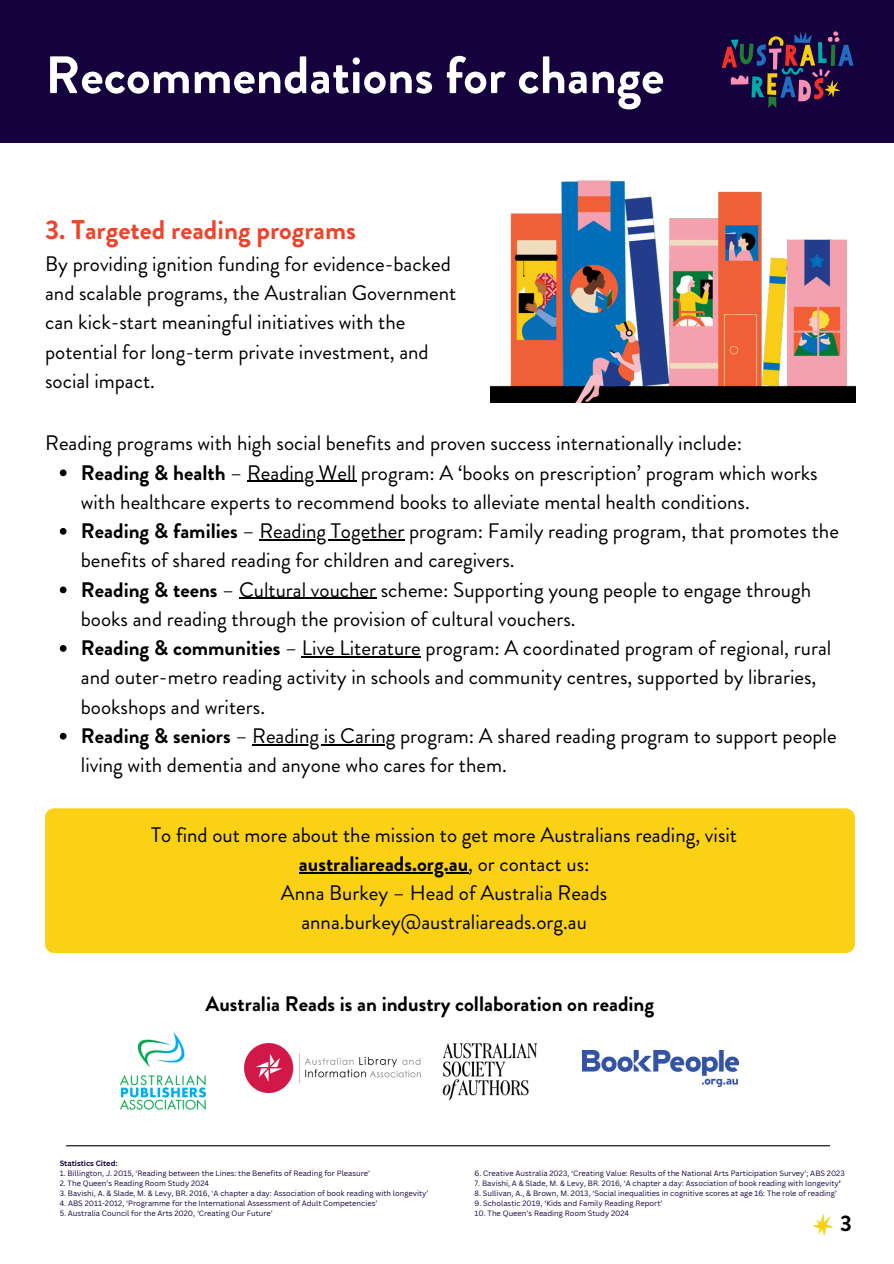
<style>
.page{position:relative;width:894px;height:1264px;background:#fff}
.page>*{position:absolute;margin:0;border:0;box-sizing:border-box;transform-origin:0 0}
.t1{font:700 52.5px "Brandon Grotesque";color:#fff}
.t2{font:700 27px "Brandon Grotesque";color:#ef432b}
.t3{font:700 22.5px "Brandon Grotesque";color:#000}
.t4{font:21px/29.2px "Brandon Grotesque";color:#000}
.t5{font:700 21px "Brandon Grotesque";color:#000}
.t6{font:7.5px "Canva Sans";color:#15013e}
.t7{font:700 7.5px "Canva Sans";color:#15013e}
.s1{font-weight:700}
</style>
<div class="page">
<div style="left:0;top:0;width:893px;height:143px;background:#15013e"></div>
<svg style="left:721px;top:31px;width:132px;height:77px"></svg>
<hr style="left:66px;top:1145px;width:763px;height:1px;background:#000">
<img style="left:245px;top:1043px;width:175px;height:49px">
<img style="left:121px;top:1032px;width:84px;height:77px">
<img style="left:442px;top:1042px;width:96px;height:58px">
<img style="left:582px;top:1050px;width:156px;height:36px">
<img style="left:490px;top:180px;width:364px;height:222px">
<svg style="left:60px;top:469px;width:6px;height:7px"></svg>
<hr style="left:247px;top:480px;width:109px;height:2px;background:#000">
<svg style="left:60px;top:528px;width:6px;height:6px"></svg>
<hr style="left:259px;top:539px;width:145px;height:1px;background:#000">
<svg style="left:60px;top:586px;width:6px;height:7px"></svg>
<hr style="left:239px;top:597px;width:137px;height:2px;background:#000">
<svg style="left:60px;top:645px;width:6px;height:6px"></svg>
<hr style="left:302px;top:656px;width:119px;height:1px;background:#000">
<svg style="left:60px;top:732px;width:6px;height:7px"></svg>
<hr style="left:252px;top:744px;width:143px;height:1px;background:#000">
<div style="left:45px;top:808px;width:809px;height:144px;background:#fad115"></div>
<hr style="left:299px;top:872px;width:169px;height:1px;background:#000">
<img style="left:813px;top:1213px;width:21px;height:23px">
<p class="t1" style="left:45px;top:38px;width:620px">Recommendations for change</p>
<p class="t2" style="left:45px;top:211px;width:312px">3. Targeted reading programs</p>
<p class="t4" style="left:45px;top:249px;width:412px">By providing ignition funding for evidence-backed and scalable programs, the Australian Government can kick-start meaningful initiatives with the potential for long-term private investment, and social impact.</p>
<p class="t4" style="left:45px;top:428px;width:698px">Reading programs with high social benefits and proven success internationally include:</p>
<p class="t4" style="left:81px;top:458px;width:738px"><span class="s1">Reading &amp; health</span> – Reading Well program: A ‘books on prescription’ program which works</p>
<p class="t4" style="left:81px;top:487px;width:759px">with healthcare experts to recommend books to alleviate mental health conditions.<br><span class="s1">Reading &amp; families</span> – Reading Together program: Family reading program, that promotes the</p>
<p class="t4" style="left:81px;top:545px;width:731px">benefits of shared reading for children and caregivers.<br><span class="s1">Reading &amp; teens</span> – Cultural voucher scheme: Supporting young people to engage through</p>
<p class="t4" style="left:81px;top:604px;width:751px">books and reading through the provision of cultural vouchers.<br><span class="s1">Reading &amp; communities</span> – Live Literature program: A coordinated program of regional, rural</p>
<p class="t4" style="left:81px;top:662px;width:757px">and outer-metro reading activity in schools and community centres, supported by libraries, bookshops and writers.<br><span class="s1">Reading &amp; seniors</span> – Reading is Caring program: A shared reading program to support people</p>
<p class="t4" style="left:81px;top:750px;width:427px">living with dementia and anyone who cares for them.</p>
<p class="t4" style="left:151px;top:820px;width:587px">To find out more about the mission to get more Australians reading, visit</p>
<p class="t4" style="left:281px;top:849px;width:328px;text-align:center"><span class="s1">australiareads.org.au</span>, or contact us:<br>Anna Burkey – Head of Australia Reads anna.burkey@australiareads.org.au</p>
<p class="t5" style="left:205px;top:988px;width:450px">Australia Reads is an industry collaboration on reading</p>
<p class="t7" style="left:60px;top:1157px;width:59px">Statistics Cited:</p>
<p class="t6" style="left:60px;top:1167px;width:312px">1. Billington, J. 2015, ‘Reading between the Lines: the Benefits of Reading for Pleasure’</p>
<h3 class="t6" style="left:60px;top:1177px;width:151px">2. The Queen’s Reading Room Study 2024</h3>
<h2 class="t6" style="left:60px;top:1187px;width:370px">3. Bavishi, A. &amp; Slade, M. &amp; Levy, BR. 2016, ‘A chapter a day: Association of book reading with longevity’</h2>
<p class="t6" style="left:60px;top:1197px;width:319px">4. ABS 2011-2012, ‘Programme for the International Assessment of Adult Competencies’</p>
<p class="t6" style="left:60px;top:1207px;width:214px">5. Australia Council for the Arts 2020, ‘Creating Our Future’</p>
<p class="t6" style="left:474px;top:1167px;width:371px">6. Creative Australia 2023, ‘Creating Value: Results of the National Arts Participation Survey’; ABS 2023</p>
<p class="t6" style="left:474px;top:1177px;width:368px">7. Bavishi, A &amp; Slade, M. &amp; Levy, BR. 2016, ‘A chapter a day: Association of book reading with longevity<span class="s1">’</span></p>
<p class="t6" style="left:474px;top:1187px;width:364px">8. Sullivan, A., &amp; Brown, M. 2013, ‘Social inequalities in cognitive scores at age 16: The role of reading’</p>
<p class="t6" style="left:474px;top:1197px;width:189px">9. Scholastic 2019, ‘Kids and Family Reading Report’</p>
<p class="t6" style="left:474px;top:1207px;width:156px">10. The Queen’s Reading Room Study 2024</p>
<p class="t3" style="left:840px;top:1207px;width:13px">3</p>
</div>
